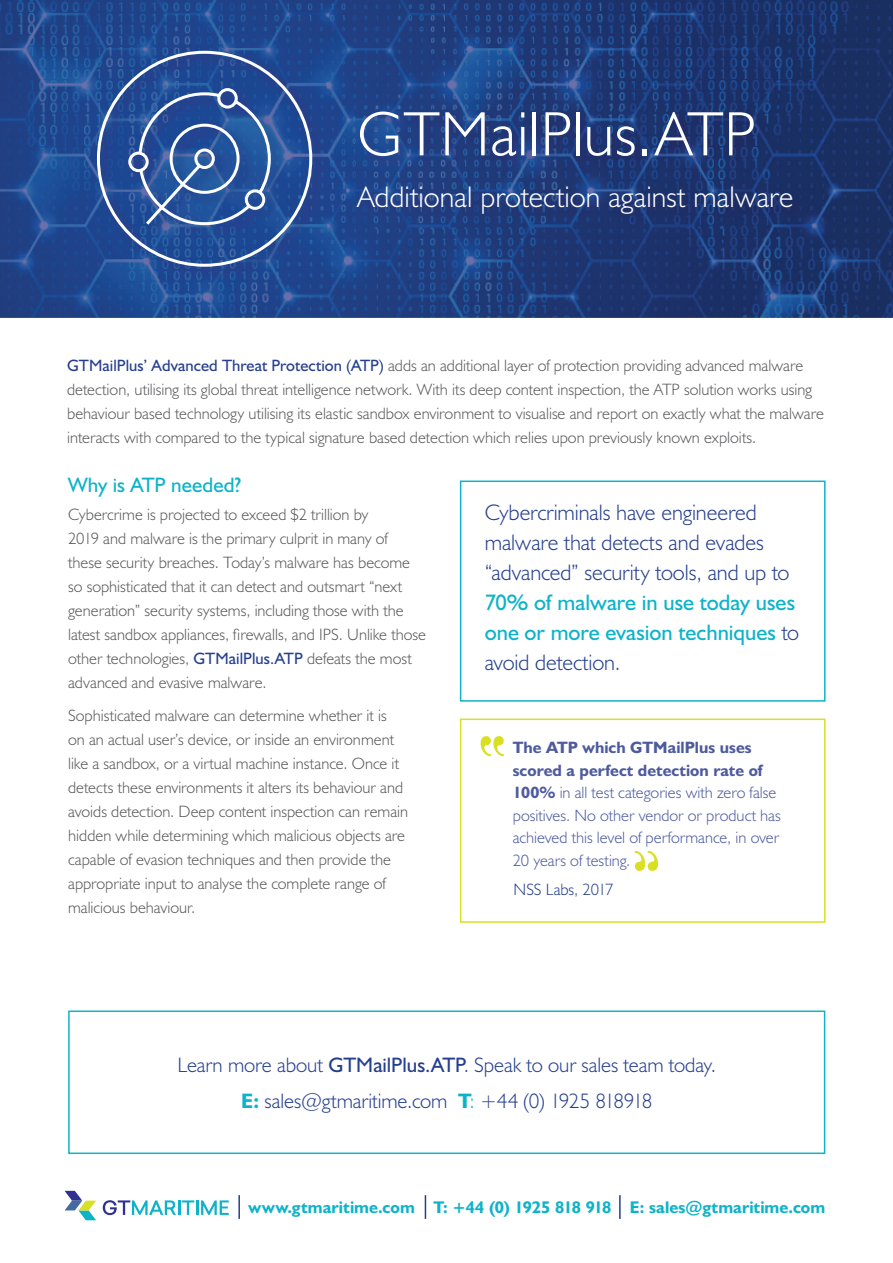
<style>
.page{position:relative;width:893px;height:1263px;background:#fff}
.page>*{position:absolute;margin:0;border:0;box-sizing:border-box;transform-origin:0 0}
.t1{font:300 63px "Humanist 521 BT";letter-spacing:.01em;color:#fff}
.t2{font:300 30px "Humanist 521 BT";letter-spacing:.005em;color:#fff}
.t3{font:300 22.5px/30px "Humanist 521 BT";letter-spacing:-.005em;color:#253f8e}
.t4{font:22.5px/30px "Humanist 521 BT";color:#0eb3c9}
.t5{font:300 21px/36.2px "Humanist 521 BT";letter-spacing:-.005em;color:#253f8e;text-align:center}
.t6{font:21px "Humanist 521 BT";color:#0eb3c9}
.t7{font:700 16.95px "Humanist 521 BT";letter-spacing:.005em;color:#0eb3c9}
.t8{font:300 16.5px/24px "Humanist 521 BT";color:#57585a}
.t9{font:300 16.5px/22.5px "Humanist 521 BT";color:#4d5a9e}
.t10{font:300 16.5px "Humanist 521 BT";color:#253f8e}
.s1{font-weight:400;color:#253f8e}
.s2{font-weight:300;color:#253f8e}
.s3{font-weight:700}
.s4{font-weight:400}
.s5{font-weight:700;color:#0eb3c9}
.s6{color:#0eb3c9}
</style>
<div class="page">
<img style="left:0;top:0;width:893px;height:318px">
<img style="left:355px;top:109px;width:451px;height:119px">
<div style="left:68px;top:1010px;width:757px;height:144px;background:#fff;border:2px solid #0eb3c9"></div>
<svg style="left:103px;top:1200px;width:126px;height:15px"></svg>
<svg style="left:65px;top:1191px;width:31px;height:29px"></svg>
<hr style="left:238px;top:1195px;width:2px;height:24px;background:#253f8e">
<svg style="left:425px;top:1195px;width:1px;height:24px"></svg>
<hr style="left:619px;top:1195px;width:2px;height:24px;background:#253f8e">
<div style="left:460px;top:480px;width:366px;height:222px;background:#fff;border:2px solid #0eb3c9"></div>
<div style="left:460px;top:718px;width:366px;height:205px;background:#fff;border:2px solid #d9e024"></div>
<svg style="left:480px;top:736px;width:24px;height:20px"></svg>
<svg style="left:635px;top:851px;width:24px;height:20px"></svg>
<img style="left:95px;top:48px;width:232px;height:233px">
<svg style="left:95px;top:49px;width:219px;height:219px;background:#375d9f"></svg>
<h1 class="t1" style="left:357px;top:95px;width:400px">GTMailPlus.ATP</h1>
<h2 class="t2" style="left:357px;top:178px;width:437px">Additional protection against malware</h2>
<p class="t8" style="left:67px;top:353px;width:758px"><span class="s1">GTMailPlus’ Advanced Threat Protection (ATP)</span> adds an additional layer of protection providing advanced malware detection, utilising its global threat intelligence network. With its deep content inspection, the ATP solution works using behaviour based technology utilising its elastic sandbox environment to visualise and report on exactly what the malware interacts with compared to the typical signature based detection which relies upon previously known exploits.</p>
<p class="t6" style="left:68px;top:472px;width:174px">Why is ATP needed?</p>
<p class="t8" style="left:68px;top:502px;width:359px">Cybercrime is projected to exceed $2 trillion by<br>2019 and malware is the primary culprit in many of<br>these security breaches. Today’s malware has become so sophisticated that it can detect and outsmart “next generation” security systems, including those with the latest sandbox appliances, firewalls, and IPS. Unlike those other technologies, <span class="s1">GTMailPlus.ATP</span> defeats the most advanced and evasive malware.</p>
<p class="t8" style="left:68px;top:703px;width:341px">Sophisticated malware can determine whether it is<br>on an actual user’s device, or inside an environment like a sandbox, or a virtual machine instance. Once it detects these environments it alters its behaviour and avoids detection. Deep content inspection can remain hidden while determining which malicious objects are capable of evasion techniques and then provide the appropriate input to analyse the complete range of malicious behaviour.</p>
<h3 class="t3" style="left:485px;top:497px;width:306px">Cybercriminals have engineered malware that detects and evades “advanced” security tools, and up to</h3>
<h3 class="t4" style="left:485px;top:587px;width:316px">70% of malware in use today uses one or more evasion techniques <span class="s2">to avoid detection.</span></h3>
<p class="t9" style="left:513px;top:736px;width:270px"><span class="s3">The ATP which GTMailPlus uses scored a perfect detection rate of 100%</span> in all test categories with zero false positives. No other vendor or product has achieved this level of performance, in over 20 years of testing.</p>
<p class="t10" style="left:513px;top:879px;width:101px">NSS Labs, 2017</p>
<p class="t5" style="left:177px;top:1046px;width:540px">Learn more about <span class="s4">GTMailPlus.ATP</span>. Speak to our sales team today.<br><span class="s5">E:</span> sales@gtmaritime.com <span class="s5">T</span><span class="s6">:</span> +44 (0) 1925 818918</p>
<p class="t7" style="left:248px;top:1196px;width:578px">www.gtmaritime.com T: +44 (0) 1925 818 918 E: sales@gtmaritime.com</p>
</div>
